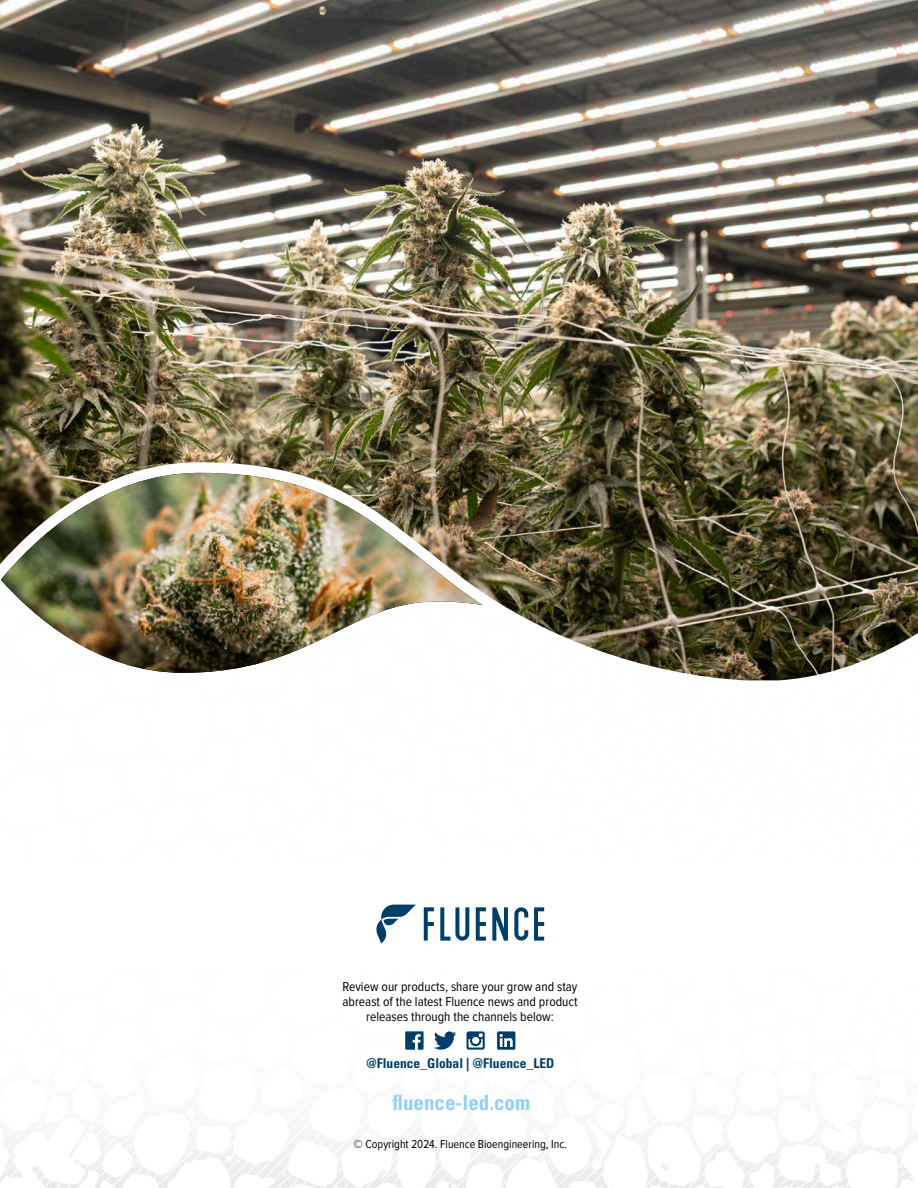
<style>
.page{position:relative;width:918px;height:1188px;background:#fff}
.page>*{position:absolute;margin:0;border:0;box-sizing:border-box;transform-origin:0 0}
.t1{font:700 condensed 21px "Univers LT Std";color:#95d0f2}
.t2{font:13.5px/15px "Proxima Nova Cond";color:#000;text-align:center}
.t3{font:700 condensed 13.5px "Univers LT Std";color:#003d6a}
.t4{font:12px "Proxima Nova Cond";color:#000}
</style>
<div class="page">
<svg style="left:0;top:904px;width:918px;height:284px"></svg>
<svg style="left:703px;top:904px;width:215px;height:55px"></svg>
<svg style="left:424px;top:907px;width:10px;height:34px"></svg>
<svg style="left:476px;top:907px;width:10px;height:34px"></svg>
<svg style="left:534px;top:907px;width:10px;height:34px"></svg>
<svg style="left:492px;top:907px;width:16px;height:34px"></svg>
<svg style="left:514px;top:907px;width:14px;height:34px"></svg>
<svg style="left:440px;top:907px;width:29px;height:34px"></svg>
<svg style="left:376px;top:905px;width:40px;height:38px"></svg>
<svg style="left:405px;top:1031px;width:19px;height:19px"></svg>
<svg style="left:467px;top:1031px;width:18px;height:19px"></svg>
<svg style="left:434px;top:1031px;width:22px;height:19px"></svg>
<svg style="left:497px;top:1031px;width:18px;height:19px"></svg>
<img style="left:0;top:0;width:918px;height:680px">
<img style="left:1px;top:473px;width:481px;height:200px">
<p class="t2" style="left:342px;top:980px;width:237px">Review our products, share your grow and stay abreast of the latest Fluence news and product releases through the channels below:</p>
<p class="t3" style="left:366px;top:1058px;width:190px">@Fluence_Global | @Fluence_LED</p>
<h1 class="t1" style="left:393px;top:1094px;width:139px">fluence-led.com</h1>
<p class="t4" style="left:354px;top:1139px;width:215px">© Copyright 2024. Fluence Bioengineering, Inc.</p>
</div>
